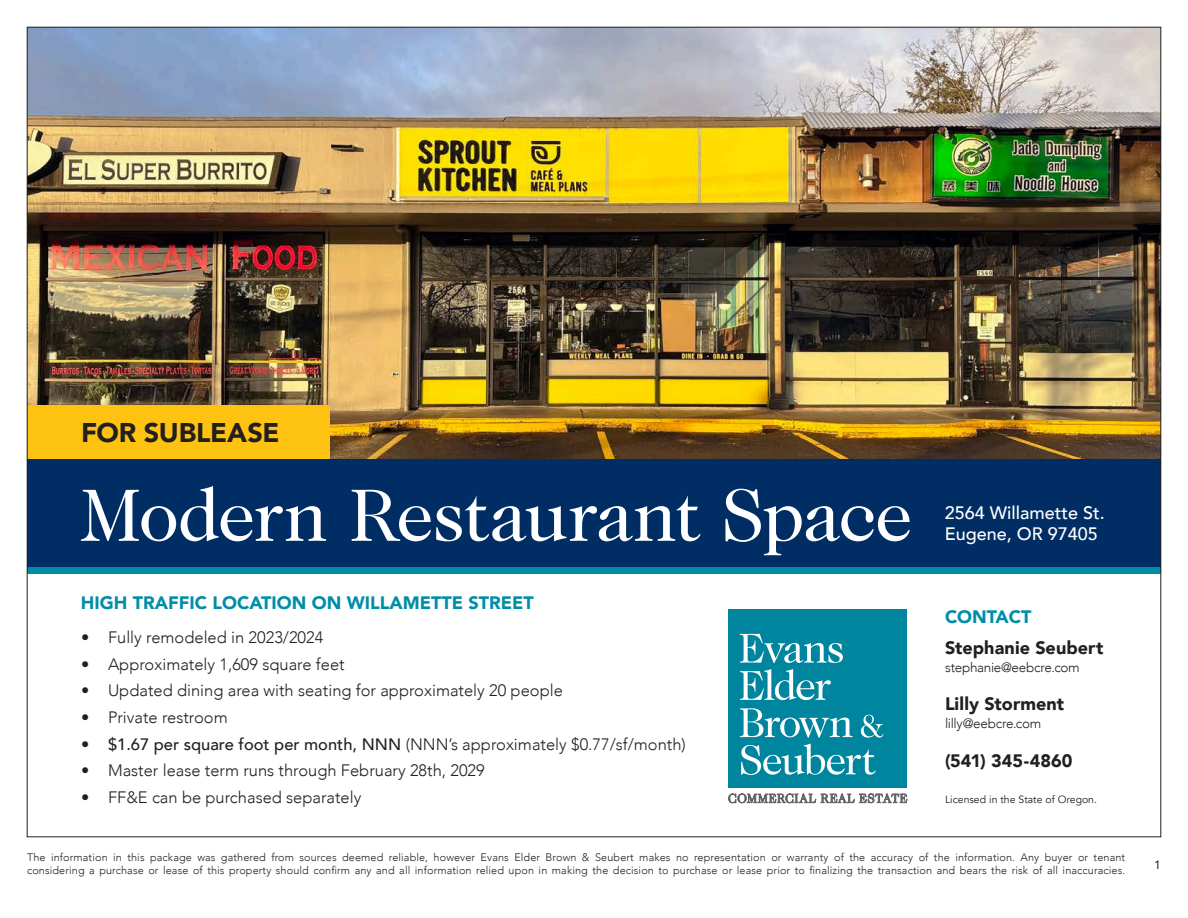
<style>
.page{position:relative;width:1188px;height:918px;background:#fff}
.page>*{position:absolute;margin:0;border:0;box-sizing:border-box;transform-origin:0 0}
.Headline_50_White{font:75px "Caslon 224 Std";letter-spacing:-.02em;color:#fff}
.For_Lease_Sale{font:900 27px "Avenir";letter-spacing:-.01em;color:#231f20}
.Subhead{font:900 18px "Avenir";color:#008da8}
.Contact_Name{font:900 18px "Avenir";color:#231f20}
.Headline_Address_White{font:500 18px "Avenir";color:#fff}
.t1{font:300 16.5px "Avenir";color:#231f20}
.Contact_Email{font:300 13.5px "Avenir";letter-spacing:-.02em;color:#231f20}
.t2{font:12px "Avenir";color:#231f20}
.t3{font:300 10.8px/12.8px "Avenir";letter-spacing:.01em;color:#231f20}
.t4{font:10.5px "Avenir";color:#231f20}
.s1{font-weight:500}
</style>
<div class="page">
<img style="left:29px;top:29px;width:1130px;height:430px">
<div style="left:728px;top:609px;width:179px;height:179px;background:#00859e"></div>
<svg style="left:740px;top:708px;width:143px;height:67px"></svg>
<svg style="left:740px;top:669px;width:91px;height:31px"></svg>
<svg style="left:740px;top:634px;width:103px;height:29px"></svg>
<svg style="left:728px;top:793px;width:179px;height:10px"></svg>
<div style="left:27px;top:405px;width:303px;height:54px;background:#fec210"></div>
<div style="left:27px;top:459px;width:1134px;height:108px;background:#002e64"></div>
<div style="left:27px;top:567px;width:1134px;height:7px;background:#008da8"></div>
<p class="For_Lease_Sale" style="left:81px;top:410px;width:200px">FOR SUBLEASE</p>
<p class="Headline_50_White" style="left:81px;top:472px;width:833px">Modern Restaurant Space</p>
<p class="Subhead" style="left:81px;top:587px;width:454px">HIGH TRAFFIC LOCATION ON WILLAMETTE STREET</p>
<p class="t1" style="left:81px;top:628px;width:244px">• Fully remodeled in 2023/2024</p>
<p class="t1" style="left:81px;top:654px;width:265px">• Approximately 1,609 square feet</p>
<p class="t1" style="left:81px;top:681px;width:483px">• Updated dining area with seating for approximately 20 people</p>
<p class="t1" style="left:81px;top:708px;width:148px">• Private restroom</p>
<p class="t1" style="left:81px;top:734px;width:606px"><span class="s1">• $1.67 per square foot per month, NNN</span> (NNN’s approximately $0.77/sf/month)</p>
<p class="t1" style="left:81px;top:761px;width:405px">• Master lease term runs through February 28th, 2029</p>
<p class="t1" style="left:81px;top:787px;width:282px">• FF&amp;E can be purchased separately</p>
<p class="Headline_Address_White" style="left:945px;top:497px;width:162px">2564 Willamette St.</p>
<p class="Headline_Address_White" style="left:945px;top:518px;width:155px">Eugene, OR 97405</p>
<p class="Subhead" style="left:945px;top:601px;width:88px">CONTACT</p>
<p class="Contact_Name" style="left:945px;top:632px;width:160px">Stephanie Seubert</p>
<p class="Contact_Email" style="left:945px;top:659px;width:136px">stephanie@eebcre.com</p>
<p class="Contact_Name" style="left:945px;top:689px;width:121px">Lilly Storment</p>
<p class="Contact_Email" style="left:945px;top:716px;width:98px">lilly@eebcre.com</p>
<p class="Contact_Name" style="left:945px;top:745px;width:129px">(541) 345-4860</p>
<p class="t4" style="left:945px;top:793px;width:154px">Licensed in the State of Oregon.</p>
<p class="t3" style="left:27px;top:851px;width:1100px">The information in this package was gathered from sources deemed reliable, however Evans Elder Brown &amp; Seubert makes no representation or warranty of the accuracy of the information. Any buyer or tenant considering a purchase or lease of this property should confirm any and all information relied upon in making the decision to purchase or lease prior to finalizing the transaction and bears the risk of all inaccuracies.</p>
<p class="t2" style="left:1154px;top:855px;width:8px">1</p>
</div>
